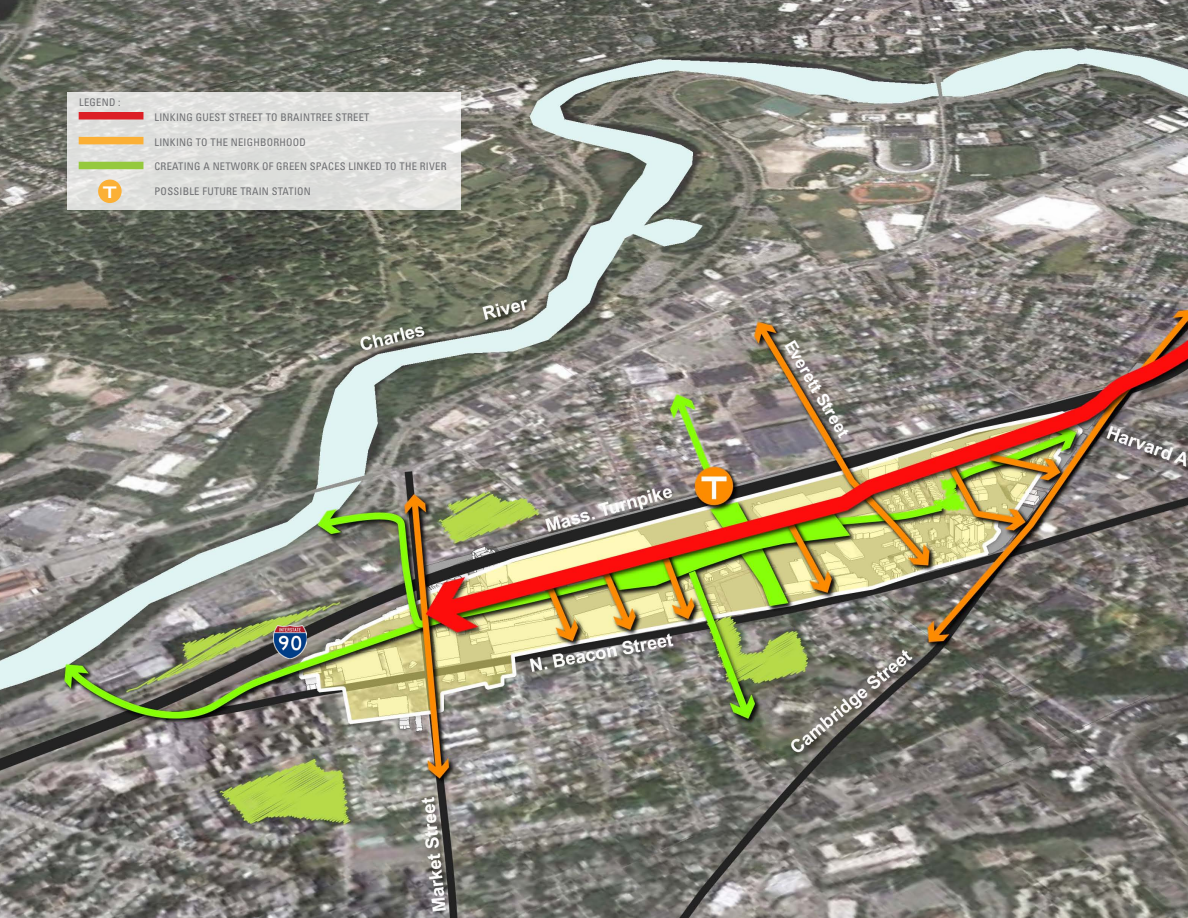
<style>
.page{position:relative;width:1188px;height:918px;background:#fff}
.page>*{position:absolute;margin:0;border:0;box-sizing:border-box;transform-origin:0 0}
.t1{font:500 22.35px "Bank Gothic BT";color:#fff}
.t2{font:700 16.65px "Arial";color:#fff}
.t3{font:condensed 10.5px "Univers";letter-spacing:.025em;color:#6d6e71}
</style>
<div class="page">
<img style="left:0;top:0;width:1188px;height:918px">
<img style="left:273px;top:625px;width:34px;height:34px">
<div style="left:68px;top:93px;width:393px;height:117px;background:#dfdfdd"></div>
<div style="left:79px;top:112px;width:64px;height:8px;background:#dc1f26"></div>
<div style="left:79px;top:137px;width:64px;height:7px;background:#fbb036"></div>
<div style="left:79px;top:162px;width:64px;height:7px;background:#95c93d"></div>
<div style="left:98px;top:180px;width:24px;height:23px;background:#fbb036;border-radius:50%"></div>
<p class="t3" style="left:79px;top:95px;width:43px">LEGEND :</p>
<p class="t3" style="left:155px;top:110px;width:49px">LINKING GUEST</p>
<p class="t3" style="left:229px;top:110px;width:13px">STREET</p>
<p class="t3" style="left:266px;top:110px;width:52px">TO BRAI NTREE</p>
<p class="t3" style="left:336px;top:110px;width:13px">STREET</p>
<p class="t3" style="left:155px;top:135px;width:63px">LINKING TO THE</p>
<p class="t3" style="left:231px;top:135px;width:75px">NEIGHBORHOOD</p>
<p class="t3" style="left:155px;top:160px;width:12px">CREATI</p>
<p class="t3" style="left:187px;top:160px;width:41px">NG A NETW</p>
<p class="t3" style="left:241px;top:160px;width:88px">ORK OF GREEN SPACES</p>
<p class="t3" style="left:349px;top:160px;width:58px">LINKED TO THE</p>
<p class="t3" style="left:420px;top:160px;width:12px">RIVER</p>
<h1 class="t1" style="left:103px;top:180px;width:16px">T</h1>
<p class="t3" style="left:155px;top:185px;width:19px">POSSIB</p>
<p class="t3" style="left:189px;top:185px;width:20px">LE FUTURE</p>
<p class="t3" style="left:240px;top:185px;width:7px">TRAI</p>
<p class="t3" style="left:262px;top:185px;width:16px">N STATI</p>
<p class="t3" style="left:297px;top:185px;width:15px">ON</p>
<h2 class="t2" style="left:799px;top:336px;width:110px;rotate:59deg">Everett Street</h2>
</div>
